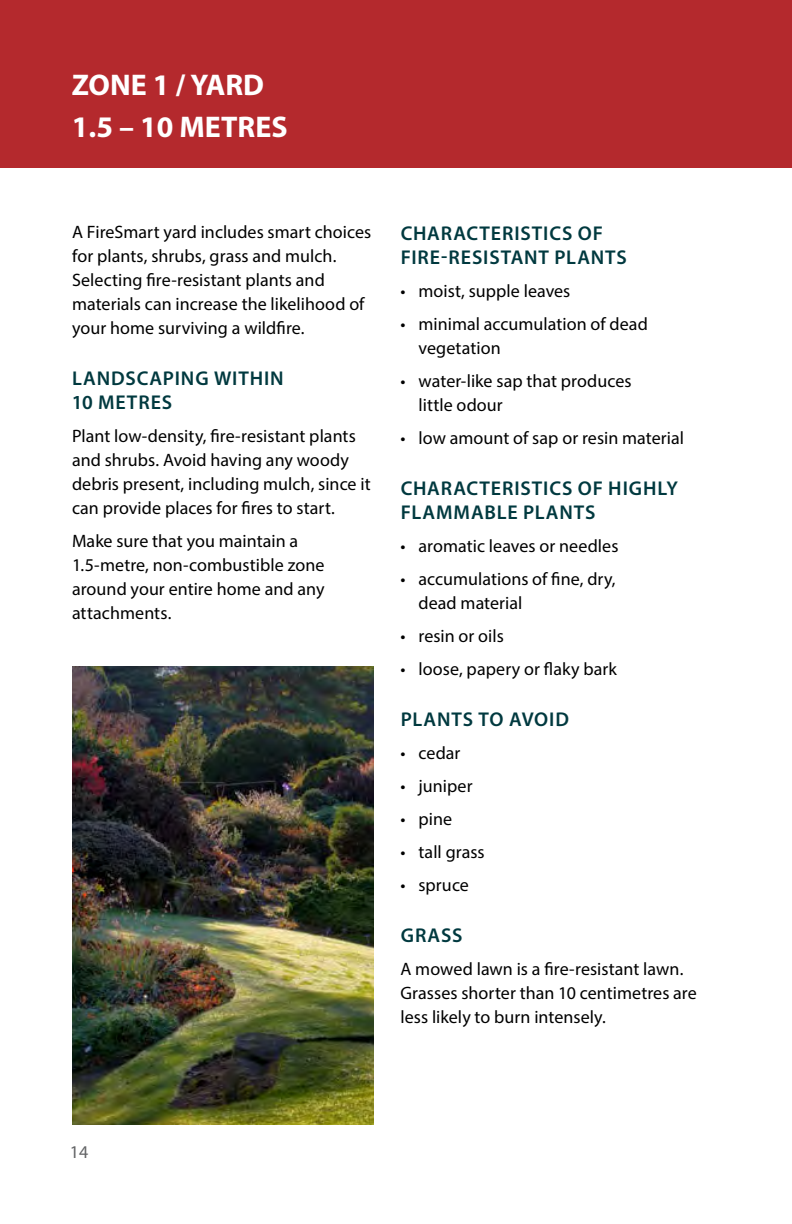
<style>
.page{position:relative;width:792px;height:1224px;background:#fff}
.page>*{position:absolute;margin:0;border:0;box-sizing:border-box;transform-origin:0 0}
.t1{font:700 30px "Myriad Pro";color:#fff}
.Body_Copy_Headers{font:600 20px/24px "Myriad Pro";letter-spacing:.045em;color:#00393f}
.Body_Copy_9pt{font:18px/24px "Myriad Pro";color:#000}
.Body_-_Bullets{font:18px/24px "Myriad Pro";letter-spacing:.005em;color:#000}
.t2{font:18px "Myriad Pro";color:#636466}
</style>
<div class="page">
<img style="left:72px;top:666px;width:302px;height:459px">
<div style="left:0;top:0;width:792px;height:167px;background:#b4292d"></div>
<p class="t1" style="left:72px;top:65px;width:194px">ZONE 1 / YARD</p>
<p class="t1" style="left:72px;top:107px;width:217px">1.5 – 10 METRES</p>
<p class="Body_Copy_9pt" style="left:72px;top:220px;width:301px">A FireSmart yard includes smart choices for plants, shrubs, grass and mulch.<br>Selecting fire-resistant plants and materials can increase the likelihood of your home surviving a wildfire.</p>
<p class="Body_Copy_Headers" style="left:72px;top:366px;width:213px">LANDSCAPING WITHIN<br>10 METRES</p>
<p class="Body_Copy_9pt" style="left:72px;top:424px;width:300px">Plant low-density, fire-resistant plants and shrubs. Avoid having any woody debris present, including mulch, since it can provide places for fires to start.</p>
<p class="Body_Copy_9pt" style="left:72px;top:529px;width:254px">Make sure that you maintain a<br>1.5-metre, non-combustible zone around your entire home and any attachments.</p>
<p class="Body_Copy_Headers" style="left:401px;top:220px;width:228px">CHARACTERISTICS OF<br>FIRE-RESISTANT PLANTS</p>
<p class="Body_-_Bullets" style="left:400px;top:278px;width:171px">• moist, supple leaves</p>
<p class="Body_-_Bullets" style="left:418px;top:311px;width:231px;text-indent:-18px">• minimal accumulation of dead vegetation</p>
<p class="Body_-_Bullets" style="left:418px;top:368px;width:215px;text-indent:-18px">• water-like sap that produces little odour</p>
<p class="Body_-_Bullets" style="left:400px;top:425px;width:285px">• low amount of sap or resin material</p>
<p class="Body_Copy_Headers" style="left:401px;top:475px;width:279px">CHARACTERISTICS OF HIGHLY<br>FLAMMABLE PLANTS</p>
<p class="Body_-_Bullets" style="left:400px;top:533px;width:219px">• aromatic leaves or needles</p>
<p class="Body_-_Bullets" style="left:419px;top:566px;width:199px;text-indent:-18px">• accumulations of fine, dry, dead material</p>
<p class="Body_-_Bullets" style="left:400px;top:623px;width:105px">• resin or oils</p>
<p class="Body_-_Bullets" style="left:400px;top:656px;width:218px">• loose, papery or flaky bark</p>
<p class="Body_Copy_Headers" style="left:401px;top:706px;width:170px">PLANTS TO AVOID</p>
<p class="Body_-_Bullets" style="left:400px;top:740px;width:61px">• cedar</p>
<p class="Body_-_Bullets" style="left:400px;top:773px;width:74px">• juniper</p>
<p class="Body_-_Bullets" style="left:400px;top:806px;width:53px">• pine</p>
<p class="Body_-_Bullets" style="left:400px;top:839px;width:86px">• tall grass</p>
<p class="Body_-_Bullets" style="left:400px;top:872px;width:70px">• spruce</p>
<p class="Body_Copy_Headers" style="left:401px;top:922px;width:63px">GRASS</p>
<p class="Body_Copy_9pt" style="left:400px;top:956px;width:298px">A mowed lawn is a fire-resistant lawn.<br>Grasses shorter than 10 centimetres are less likely to burn intensely.</p>
<p class="t2" style="left:70px;top:1141px;width:20px">14</p>
</div>
